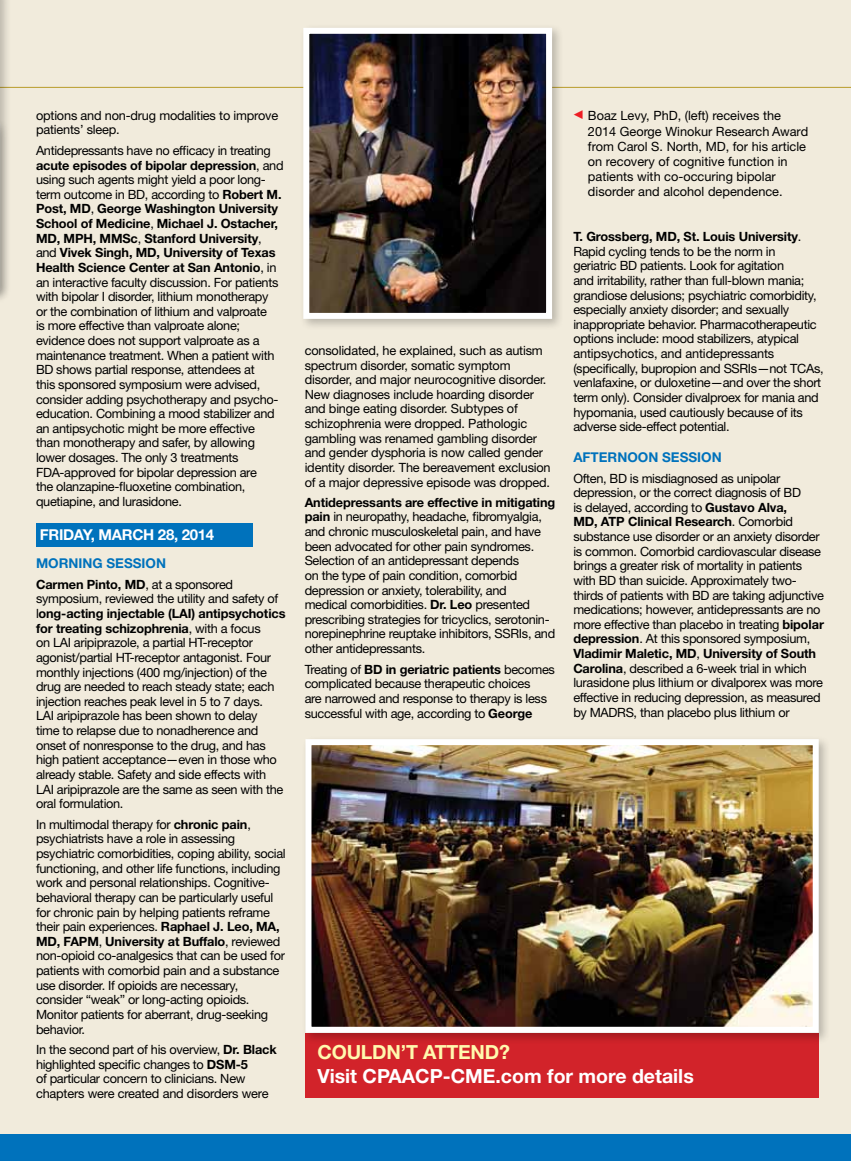
<style>
.page{position:relative;width:851px;height:1161px;background:#fff}
.page>*{position:absolute;margin:0;border:0;box-sizing:border-box;transform-origin:0 0}
.t1{font:700 19.5px "Helvetica Neue LT Std";color:#fff}
.t2{font:700 19.5px "Helvetica Neue LT Std";color:#fff9ae}
.t3{font:700 15px "Helvetica Neue LT Std";letter-spacing:-.02em;color:#fff}
.t4{font:700 13.5px "Helvetica Neue LT Std";color:#0072bc}
.t5{font:12.75px/14.5px "Helvetica Neue LT Std";letter-spacing:-.025em;color:#000}
.t6{font:12.75px/15.1px "Helvetica Neue LT Std";color:#000}
.s1{font-weight:700}
</style>
<div class="page">
<div style="left:0;top:0;width:850px;height:1161px;background:#f1ebdc"></div>
<hr style="left:0;top:87px;width:850px;height:1px;background:#b89b29">
<div style="left:36px;top:523px;width:216px;height:23px;background:#0072bc"></div>
<div style="left:0;top:1134px;width:850px;height:27px;background:#0072bc"></div>
<div style="left:299px;top:24px;width:265px;height:307px;background:#000;opacity:.23"></div>
<img style="left:310px;top:35px;width:235px;height:277px">
<div style="left:303px;top:28px;width:249px;height:291px;border:6px solid #fff"></div>
<div style="left:0;top:0;width:12px;height:301px;background:#000;opacity:.22"></div>
<svg style="left:0;top:0;width:1px;height:290px"></svg>
<div style="left:305px;top:1033px;width:513px;height:65px;background:#d2232a"></div>
<div style="left:301px;top:735px;width:529px;height:310px;background:#000;opacity:.23"></div>
<img style="left:312px;top:746px;width:499px;height:280px">
<div style="left:305px;top:739px;width:513px;height:294px;border:6px solid #fff"></div>
<p class="t5" style="left:36px;top:108px;width:244px">options and non-drug modalities to improve patients’ sleep.</p>
<p class="t5" style="left:36px;top:143px;width:249px">Antidepressants have no efficacy in treating <span class="s1">acute episodes of bipolar depression</span>, and using such agents might yield a poor long&shy;term outcome in BD, according to <span class="s1">Robert M.<br>Post, MD</span>, <span class="s1">George Washington University School of Medicine</span>, <span class="s1">Michael J. Ostacher, MD, MPH, MMSc</span>, <span class="s1">Stanford University</span>, and <span class="s1">Vivek Singh, MD, University of Texas Health Science Center at San Antonio</span>, in an interactive faculty discussion. For patients with bipolar I disorder, lithium monotherapy<br>or the combination of lithium and valproate<br>is more effective than valproate alone; evidence does not support valproate as a maintenance treatment. When a patient with BD shows partial response, attendees at<br>this sponsored symposium were advised, consider adding psychotherapy and psycho&shy;education. Combining a mood stabilizer and an antipsychotic might be more effective<br>than monotherapy and safer, by allowing lower dosages. The only 3 treatments FDA-approved for bipolar depression are<br>the olanzapine-fluoxetine combination, quetiapine, and lurasidone.</p>
<p class="t3" style="left:40px;top:525px;width:19px">Friday</p>
<p class="t3" style="left:91px;top:525px;width:33px">, March</p>
<p class="t3" style="left:158px;top:525px;width:58px">28, 2014</p>
<p class="t4" style="left:36px;top:555px;width:132px">MORNING SESSION</p>
<p class="t5" style="left:36px;top:577px;width:251px"><span class="s1">Carmen Pinto, MD</span>, at a sponsored symposium, reviewed the utility and safety of l<span class="s1">ong-acting injectable (LAI) antipsychotics for treating schizophrenia</span>, with a focus<br>on LAI aripiprazole, a partial HT-receptor agonist/partial HT-receptor antagonist. Four monthly injections (400 mg/injection) of the drug are needed to reach steady state; each injection reaches peak level in 5 to 7 days.<br>LAI aripiprazole has been shown to delay<br>time to relapse due to nonadherence and onset of nonresponse to the drug, and has high patient acceptance—even in those who already stable. Safety and side effects with LAI aripiprazole are the same as seen with the oral formulation.</p>
<p class="t5" style="left:36px;top:817px;width:251px">In multimodal therapy for <span class="s1">chronic pain</span>, psychiatrists have a role in assessing psychiatric comorbidities, coping ability, social functioning, and other life functions, including work and personal relationships. Cognitive&shy;behavioral therapy can be particularly useful for chronic pain by helping patients reframe their pain experiences. <span class="s1">Raphael J. Leo, MA, MD, FAPM</span>, <span class="s1">University at Buffalo</span>, reviewed non-opioid co-analgesics that can be used for patients with comorbid pain and a substance use disorder. If opioids are necessary, consider “weak” or long-acting opioids.<br>Monitor patients for aberrant, drug-seeking behavior.</p>
<p class="t5" style="left:36px;top:1042px;width:242px">In the second part of his overview, <span class="s1">Dr. Black </span>highlighted specific changes to <span class="s1">DSM-5<br></span>of particular concern to clinicians. New chapters were created and disorders were</p>
<p class="t5" style="left:305px;top:343px;width:247px">consolidated, he explained, such as autism spectrum disorder, somatic symptom disorder, and major neurocognitive disorder.<br>New diagnoses include hoarding disorder and binge eating disorder. Subtypes of schizophrenia were dropped. Pathologic gambling was renamed gambling disorder and gender dysphoria is now called gender identity disorder. The bereavement exclusion of a major depressive episode was dropped.</p>
<p class="t5" style="left:305px;top:495px;width:252px"><span class="s1">Antidepressants are effective in mitigating pain</span> in neuropathy, headache, fibromyalgia, and chronic musculoskeletal pain, and have been advocated for other pain syndromes.<br>Selection of an antidepressant depends<br>on the type of pain condition, comorbid depression or anxiety, tolerability, and<br>medical comorbidities. <span class="s1">Dr. Leo</span> presented prescribing strategies for tricyclics, serotonin&shy;norepinephrine reuptake inhibitors, SSRIs, and other antidepressants.</p>
<p class="t5" style="left:305px;top:662px;width:252px">Treating of <span class="s1">BD in geriatric patients</span> becomes complicated because therapeutic choices<br>are narrowed and response to therapy is less successful with age, according to <span class="s1">George</span></p>
<p class="t6" style="left:588px;top:108px;width:222px;text-indent:-14px"><sup>◀</sup> Boaz Levy, PhD, (left) receives the 2014 George Winokur Research Award from Carol S. North, MD, for his article on recovery of cognitive function in patients with co-occuring bipolar disorder and alcohol dependence.</p>
<p class="t5" style="left:573px;top:229px;width:252px"><span class="s1">T. Grossberg, MD, St. Louis University</span>.<br>Rapid cycling tends to be the norm in<br>geriatric BD patients. Look for agitation<br>and irritability, rather than full-blown mania; grandiose delusions; psychiatric comorbidity, especially anxiety disorder; and sexually inappropriate behavior. Pharmacotherapeutic options include: mood stabilizers, atypical antipsychotics, and antidepressants (specifically, bupropion and SSRIs—not TCAs, venlafaxine, or duloxetine—and over the short term only). Consider divalproex for mania and hypomania, used cautiously because of its adverse side-effect potential.</p>
<p class="t4" style="left:573px;top:449px;width:150px">AFTERNOON SESSION</p>
<p class="t5" style="left:573px;top:471px;width:252px">Often, BD is misdiagnosed as unipolar depression, or the correct diagnosis of BD<br>is delayed, according to <span class="s1">Gustavo Alva,<br>MD, ATP Clinical Research</span>. Comorbid substance use disorder or an anxiety disorder is common. Comorbid cardiovascular disease brings a greater risk of mortality in patients with BD than suicide. Approximately two&shy;thirds of patients with BD are taking adjunctive medications; however, antidepressants are no more effective than placebo in treating <span class="s1">bipolar depression</span>. At this sponsored symposium, <span class="s1">Vladimir Maletic, MD</span>, <span class="s1">University of South Carolina</span>, described a 6-week trial in which lurasidone plus lithium or divalporex was more effective in reducing depression, as measured by MADRS, than placebo plus lithium or</p>
<h1 class="t2" style="left:317px;top:1040px;width:29px">Couldn</h1>
<h1 class="t2" style="left:401px;top:1040px;width:36px">’t attend</h1>
<h1 class="t2" style="left:499px;top:1040px;width:12px">?</h1>
<h1 class="t1" style="left:317px;top:1064px;width:378px">Visit CPAACP-CME.com for more details</h1>
</div>
